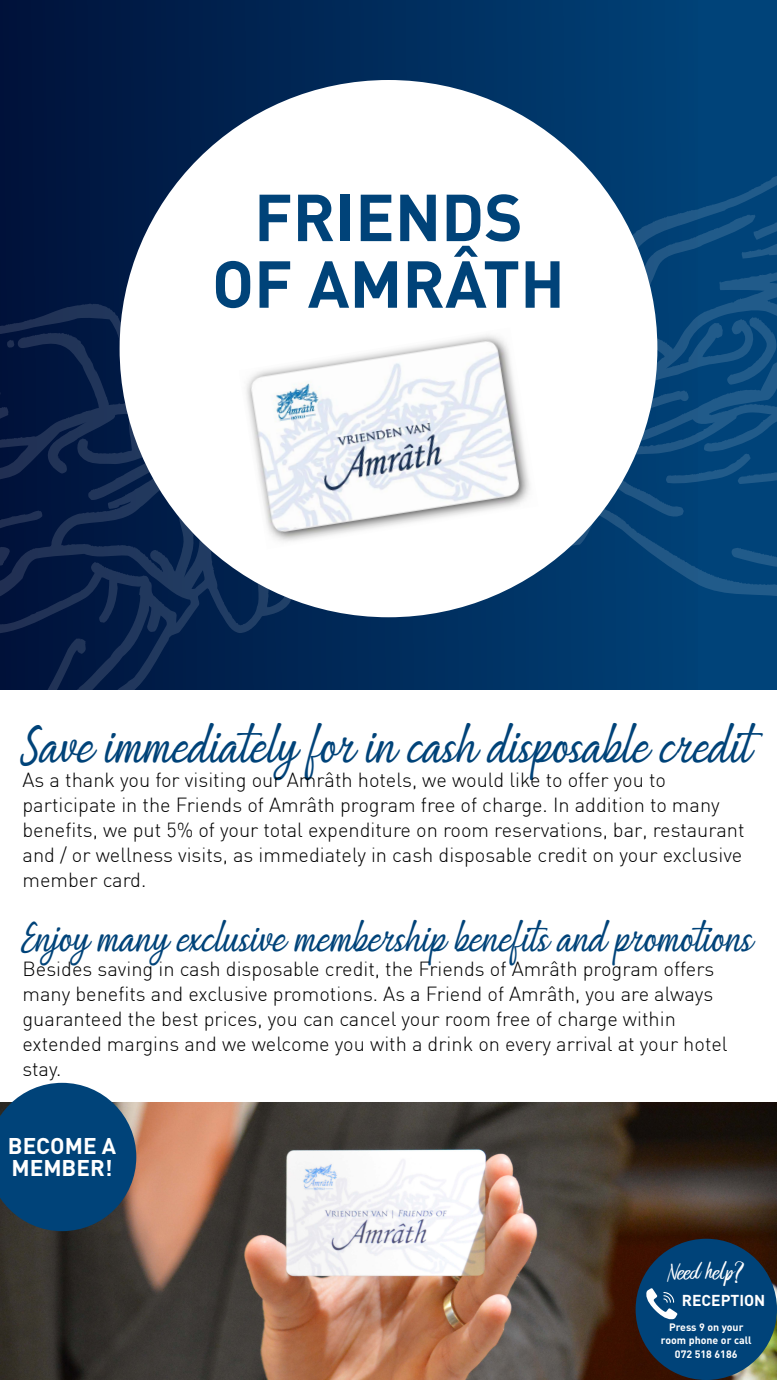
<style>
.page{position:relative;width:777px;height:1380px;background:#fff}
.page>*{position:absolute;margin:0;border:0;box-sizing:border-box;transform-origin:0 0}
.t1{font:700 65.25px/66.6px "DIN";color:#004379;text-align:center}
.t2{font:43.12px "Being Love";color:#004379}
.t3{font:34.38px "Being Love";color:#004379}
.t4{font:25px "Bringshoot";color:#fff}
.t5{font:700 22.5px/21.1px "DIN";color:#fff}
.t6{font:300 20px/25px "DIN";color:#000}
.t7{font:700 15.62px "DIN";color:#fff}
.t8{font:700 10.62px/13.5px "DIN";color:#fff;text-align:center}
</style>
<div class="page">
<img style="left:0;top:1102px;width:776px;height:278px">
<div style="left:0;top:0;width:697px;height:690px;background:linear-gradient(to right,#00113a,#004277)"></div>
<svg style="left:0;top:114px;width:776px;height:576px"></svg>
<svg style="left:7px;top:340px;width:8px;height:8px"></svg>
<svg style="left:726px;top:317px;width:50px;height:68px"></svg>
<svg style="left:0;top:510px;width:42px;height:81px"></svg>
<svg style="left:598px;top:444px;width:178px;height:73px"></svg>
<svg style="left:731px;top:526px;width:45px;height:43px"></svg>
<div style="left:119px;top:80px;width:538px;height:537px;background:#fff;border-radius:50%"></div>
<div style="left:635px;top:1239px;width:141px;height:141px;background:#004379;border-radius:50%"></div>
<img style="left:246px;top:335px;width:284px;height:207px">
<svg style="left:0;top:1083px;width:136px;height:148px"></svg>
<svg style="left:646px;top:1288px;width:31px;height:32px"></svg>
<h1 class="t1" style="left:212px;top:181px;width:354px">FRIENDS<br>OF AMRÂTH</h1>
<h2 class="t2" style="left:22px;top:710px;width:732px">Save immediately for in cash disposable credit</h2>
<p class="t6" style="left:22px;top:768px;width:723px">As a thank you for visiting our Amrâth hotels, we would like to offer you to participate in the Friends of Amrâth program free of charge. In addition to many benefits, we put 5% of your total expenditure on room reservations, bar, restaurant and / or wellness visits, as immediately in cash disposable credit on your exclusive member card.</p>
<h3 class="t3" style="left:22px;top:910px;width:733px">Enjoy many exclusive membership benefits and promotions</h3>
<p class="t6" style="left:22px;top:956px;width:706px">Besides saving in cash disposable credit, the Friends of Amrâth program offers many benefits and exclusive promotions. As a Friend of Amrâth, you are always guaranteed the best prices, you can cancel your room free of charge within extended margins and we welcome you with a drink on every arrival at your hotel stay.</p>
<p class="t5" style="left:8px;top:1135px;width:110px">BECOME A<br>MEMBER!</p>
<p class="t4" style="left:668px;top:1258px;width:77px">Need help?</p>
<p class="t7" style="left:681px;top:1290px;width:85px">RECEPTION</p>
<p class="t8" style="left:660px;top:1320px;width:92px">Press 9 on your room phone or call<br>072 518 6186</p>
</div>
